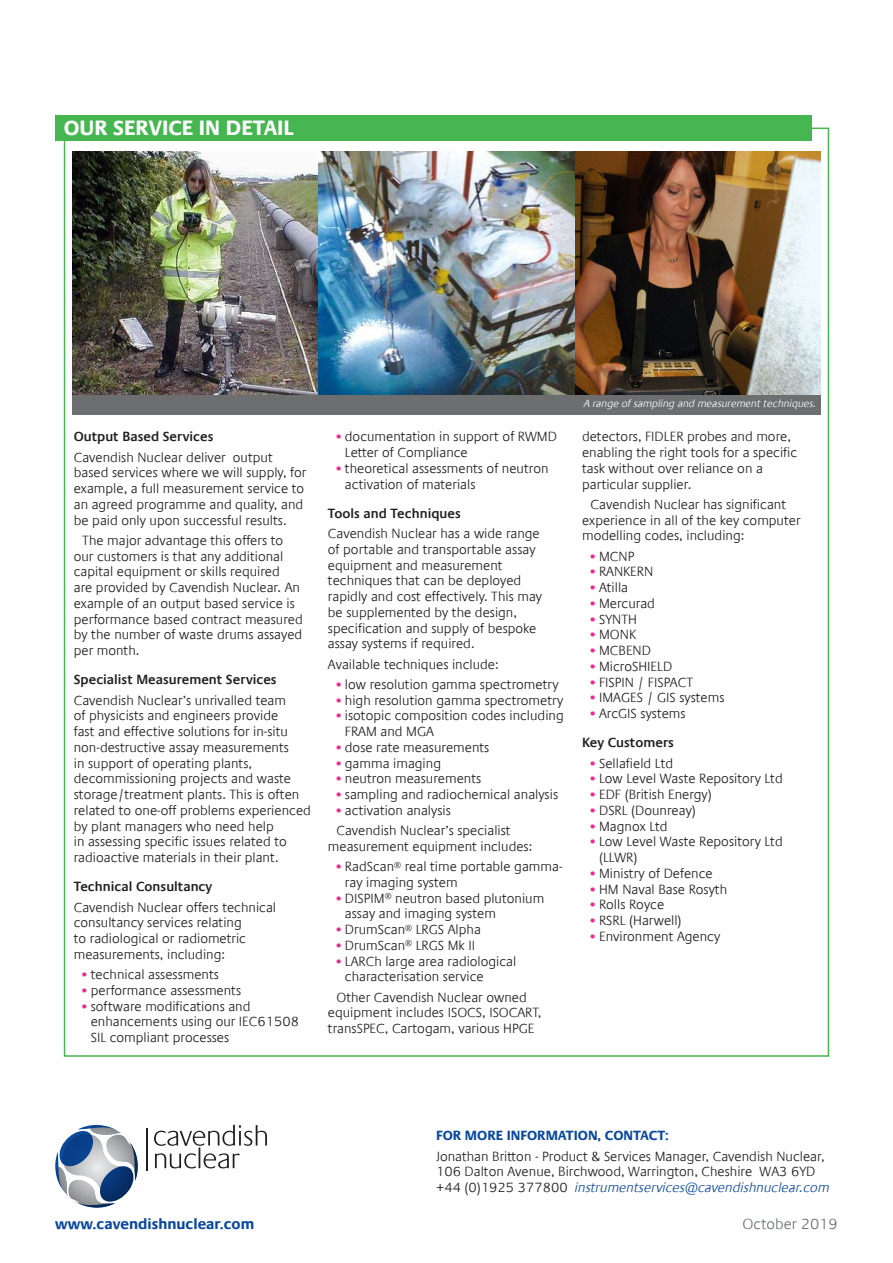
<style>
.page{position:relative;width:893px;height:1263px;background:#fff}
.page>*{position:absolute;margin:0;border:0;box-sizing:border-box;transform-origin:0 0}
.t1{font:700 21px "Praxis Com";color:#fff}
.t2{font:700 15px "Praxis Com";color:#0b499d}
.t3{font:300 15px "Praxis Com";color:#6c6e70}
.t4{font:300 13.5px/15.8px "Praxis Com";color:#221f1f}
.t5{font:600 13.5px "Praxis Com";color:#221f1f}
.t6{font:700 13.5px "Praxis Com";color:#0b499d}
.t7{font:italic 300 10.5px "Praxis Com";letter-spacing:-.005em;color:#fff}
.s1{font-weight:800;color:#ed2b91}
.s2{font-weight:600}
.s3{font-style:italic;color:#0b499d}
</style>
<div class="page">
<hr style="left:146px;top:1128px;width:1px;height:43px;background:#221f1f">
<svg style="left:55px;top:1125px;width:83px;height:83px"></svg>
<svg style="left:154px;top:1125px;width:113px;height:43px"></svg>
<img style="left:72px;top:151px;width:749px;height:244px">
<div style="left:72px;top:395px;width:749px;height:20px;background:#6c6e70"></div>
<div style="left:55px;top:115px;width:757px;height:25px;background:#45b650"></div>
<h1 class="t1" style="left:64px;top:119px;width:232px">OUR SERVICE IN DETAIL</h1>
<p class="t5" style="left:74px;top:431px;width:141px">Output Based Services</p>
<p class="t4" style="left:74px;top:450px;width:234px">Cavendish Nuclear deliver output based services where we will supply, for example, a full measurement service to an agreed programme and quality, and be paid only upon successful results.</p>
<p class="t4" style="left:74px;top:534px;width:230px;text-indent:9px">The major advantage this offers to our customers is that any additional capital equipment or skills required<br>are provided by Cavendish Nuclear. An example of an output based service is performance based contract measured by the number of waste drums assayed per month.</p>
<p class="t5" style="left:74px;top:674px;width:204px">Specialist Measurement Services</p>
<p class="t4" style="left:74px;top:693px;width:239px">Cavendish Nuclear’s unrivalled team<br>of physicists and engineers provide<br>fast and effective solutions for in-situ non-destructive assay measurements<br>in support of operating plants, decommissioning projects and waste storage/treatment plants. This is often related to one-off problems experienced by plant managers who need help<br>in assessing specific issues related to radioactive materials in their plant.</p>
<p class="t5" style="left:74px;top:881px;width:140px">Technical Consultancy</p>
<p class="t4" style="left:74px;top:900px;width:204px">Cavendish Nuclear offers technical consultancy services relating<br>to radiological or radiometric measurements, including:</p>
<p class="t4" style="left:82px;top:968px;width:138px"><span class="s1">•</span> technical assessments</p>
<p class="t4" style="left:82px;top:984px;width:160px"><span class="s1">•</span> performance assessments</p>
<p class="t4" style="left:91px;top:998px;width:210px;text-indent:-9px"><span class="s1">•</span> software modifications and enhancements using our IEC61508<br>SIL compliant processes</p>
<p class="t4" style="left:345px;top:430px;width:214px;text-indent:-9px"><span class="s1">•</span> documentation in support of RWMD<br>Letter of Compliance</p>
<p class="t4" style="left:345px;top:462px;width:205px;text-indent:-9px"><span class="s1">•</span> theoretical assessments of neutron activation of materials</p>
<p class="t5" style="left:328px;top:508px;width:134px">Tools and Techniques</p>
<p class="t4" style="left:328px;top:527px;width:216px">Cavendish Nuclear has a wide range of portable and transportable assay equipment and measurement techniques that can be deployed rapidly and cost effectively. This may be supplemented by the design, specification and supply of bespoke assay systems if required.</p>
<p class="t4" style="left:328px;top:656px;width:172px">Available techniques include:</p>
<p class="t4" style="left:336px;top:678px;width:224px"><span class="s1">•</span> low resolution gamma spectrometry</p>
<p class="t4" style="left:336px;top:693px;width:228px"><span class="s1">•</span> high resolution gamma spectrometry</p>
<p class="t4" style="left:345px;top:709px;width:220px;text-indent:-9px"><span class="s1">•</span> isotopic composition codes including<br>FRAM and MGA</p>
<p class="t4" style="left:336px;top:741px;width:154px"><span class="s1">•</span> dose rate measurements</p>
<p class="t4" style="left:336px;top:756px;width:106px"><span class="s1">•</span> gamma imaging</p>
<p class="t4" style="left:336px;top:772px;width:146px"><span class="s1">•</span> neutron measurements</p>
<p class="t4" style="left:336px;top:788px;width:223px"><span class="s1">•</span> sampling and radiochemical analysis</p>
<p class="t4" style="left:336px;top:801px;width:176px;line-height:20.2px"><span class="s1">•</span> activation analysis<br>Cavendish Nuclear’s specialist</p>
<p class="t4" style="left:328px;top:838px;width:206px">measurement equipment includes:</p>
<p class="t4" style="left:345px;top:860px;width:219px;text-indent:-9px"><span class="s1">•</span> RadScan<sup>®</sup> real time portable gamma&shy;ray imaging system</p>
<p class="t4" style="left:345px;top:891px;width:201px;text-indent:-9px"><span class="s1">•</span> DISPIM<sup>®</sup> neutron based plutonium assay and imaging system</p>
<p class="t4" style="left:336px;top:923px;width:146px"><span class="s1">•</span> DrumScan<sup>®</sup> LRGS Alpha</p>
<p class="t4" style="left:336px;top:939px;width:140px"><span class="s1">•</span> DrumScan<sup>®</sup> LRGS Mk II</p>
<p class="t4" style="left:345px;top:954px;width:173px;text-indent:-9px"><span class="s1">•</span> LARCh large area radiological characterisation service</p>
<p class="t4" style="left:328px;top:990px;width:215px;text-align:center">Other Cavendish Nuclear owned equipment includes ISOCS, ISOCART, transSPEC, Cartogam, various HPGE</p>
<p class="t7" style="left:584px;top:400px;width:234px">A range of sampling and measurement techniques.</p>
<p class="t4" style="left:582px;top:430px;width:217px">detectors, FIDLER probes and more, enabling the right tools for a specific task without over reliance on a particular supplier.</p>
<p class="t4" style="left:582px;top:496px;width:220px;text-indent:9px">Cavendish Nuclear has significant experience in all of the key computer modelling codes, including:</p>
<p class="t4" style="left:591px;top:549px;width:45px"><span class="s1">•</span> MCNP</p>
<p class="t4" style="left:591px;top:565px;width:64px"><span class="s1">•</span> RANKERN</p>
<p class="t4" style="left:591px;top:581px;width:39px"><span class="s1">•</span> Atilla</p>
<p class="t4" style="left:591px;top:597px;width:66px"><span class="s1">•</span> Mercurad</p>
<p class="t4" style="left:591px;top:612px;width:48px"><span class="s1">•</span> SYNTH</p>
<p class="t4" style="left:591px;top:628px;width:47px"><span class="s1">•</span> MONK</p>
<p class="t4" style="left:591px;top:644px;width:62px"><span class="s1">•</span> MCBEND</p>
<p class="t4" style="left:591px;top:660px;width:83px"><span class="s1">•</span> MicroSHIELD</p>
<p class="t4" style="left:591px;top:675px;width:104px"><span class="s1">•</span> FISPIN / FISPACT</p>
<p class="t4" style="left:591px;top:691px;width:136px"><span class="s1">•</span> IMAGES / GIS systems</p>
<p class="t4" style="left:582px;top:700px;width:105px;line-height:29.2px;text-indent:9px"><span class="s1">•</span> ArcGIS systems<br><span class="s2">Key Customers</span></p>
<p class="t4" style="left:591px;top:755px;width:84px"><span class="s1">•</span> Sellafield Ltd</p>
<p class="t4" style="left:591px;top:772px;width:194px"><span class="s1">•</span> Low Level Waste Repository Ltd</p>
<p class="t4" style="left:591px;top:788px;width:123px"><span class="s1">•</span> EDF (British Energy)</p>
<p class="t4" style="left:591px;top:804px;width:107px"><span class="s1">•</span> DSRL (Dounreay)</p>
<p class="t4" style="left:591px;top:819px;width:79px"><span class="s1">•</span> Magnox Ltd</p>
<p class="t4" style="left:599px;top:835px;width:185px;text-indent:-9px"><span class="s1">•</span> Low Level Waste Repository Ltd (LLWR)</p>
<p class="t4" style="left:591px;top:867px;width:124px"><span class="s1">•</span> Ministry of Defence</p>
<p class="t4" style="left:591px;top:882px;width:138px"><span class="s1">•</span> HM Naval Base Rosyth</p>
<p class="t4" style="left:591px;top:898px;width:75px"><span class="s1">•</span> Rolls Royce</p>
<p class="t4" style="left:591px;top:914px;width:93px"><span class="s1">•</span> RSRL (Harwell)</p>
<p class="t4" style="left:591px;top:930px;width:131px"><span class="s1">•</span> Environment Agency</p>
<p class="t6" style="left:436px;top:1130px;width:234px">FOR MORE INFORMATION, CONTACT:</p>
<p class="t4" style="left:436px;top:1149px;width:395px">Jonathan Britton - Product &amp; Services Manager, Cavendish Nuclear,<br>106 Dalton Avenue, Birchwood, Warrington, Cheshire WA3 6YD +44 (0)1925 377800 <span class="s3">instrumentservices@cavendishnuclear.com</span></p>
<p class="t2" style="left:55px;top:1218px;width:201px">www.cavendishnuclear.com</p>
<p class="t3" style="left:743px;top:1218px;width:97px">October 2019</p>
</div>
